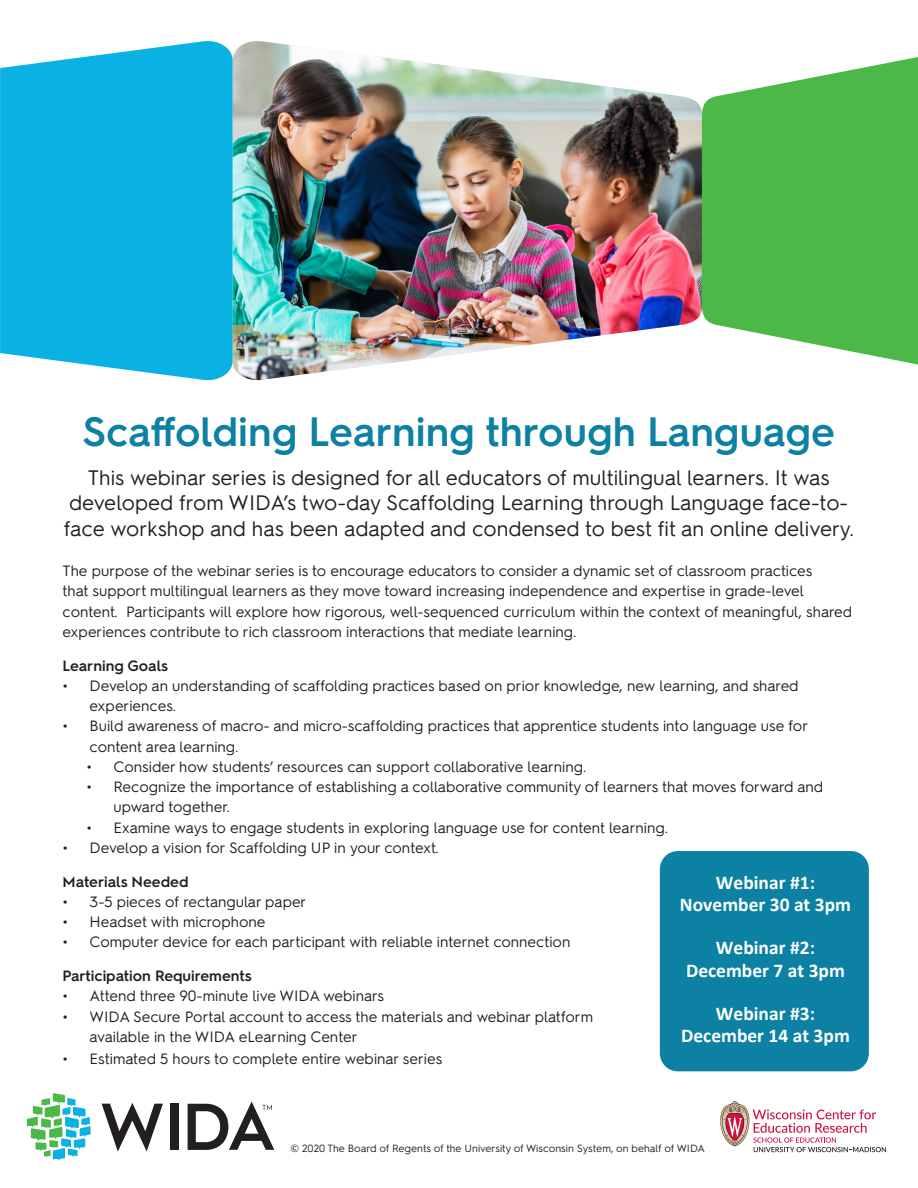
<style>
.page{position:relative;width:918px;height:1188px;background:#fff}
.page>*{position:absolute;margin:0;border:0;box-sizing:border-box;transform-origin:0 0}
.Main_head{font:600 41.1px "Hurme Geometric Sans 2";color:#0c81a3}
.Body_subhead{font:21px/25.5px "Hurme Geometric Sans 2";color:#231f20;text-align:center}
.Green_banner-Headlin{font:700 19.5px/22.5px "Calibri";color:#fff;text-align:center}
.Body_text-bullet{font:15px/20.2px "Hurme Geometric Sans 2";color:#231f20}
.Body_text{font:15px/20.2px "Hurme Geometric Sans 2";color:#231f20}
.Body_text-2{font:600 15px "Hurme Geometric Sans 2";color:#231f20}
.t1{font:10.5px "Hurme Geometric Sans 2";color:#231f20}
.s1{font-size:19.5px}
</style>
<div class="page">
<img style="left:233px;top:41px;width:468px;height:340px">
<svg style="left:0;top:41px;width:233px;height:340px;background:#1cb7e4"></svg>
<svg style="left:701px;top:57px;width:217px;height:308px;background:#65c161"></svg>
<svg style="left:27px;top:1093px;width:64px;height:68px"></svg>
<svg style="left:102px;top:1103px;width:61px;height:49px"></svg>
<div style="left:170px;top:1104px;width:8px;height:46px;background:#231f20"></div>
<svg style="left:188px;top:1102px;width:86px;height:48px"></svg>
<svg style="left:720px;top:1101px;width:166px;height:51px"></svg>
<div style="left:660px;top:851px;width:209px;height:220px;background:#0c81a3;border-radius:18px"></div>
<p class="Main_head" style="left:82px;top:402px;width:754px">Scaffolding Learning through Language</p>
<p class="Body_subhead" style="left:63px;top:463px;width:792px">This webinar series is designed for all educators of multilingual learners. It was developed from WIDA’s two-day Scaffolding Learning through Language face-to&shy;face workshop and has been adapted and condensed to best fit an online delivery.</p>
<p class="Body_text" style="left:63px;top:560px;width:791px">The purpose of the webinar series is to encourage educators to consider a dynamic set of classroom practices<br>that support multilingual learners as they move toward increasing independence and expertise in grade-level content. Participants will explore how rigorous, well-sequenced curriculum within the context of meaningful, shared experiences contribute to rich classroom interactions that mediate learning.</p>
<p class="Body_text-2" style="left:63px;top:655px;width:107px">Learning Goals</p>
<p class="Body_text-bullet" style="left:90px;top:675px;width:711px;text-indent:-27px"><span class="s1">•</span> Develop an understanding of scaffolding practices based on prior knowledge, new learning, and shared experiences.</p>
<p class="Body_text-bullet" style="left:90px;top:715px;width:720px;text-indent:-27px"><span class="s1">•</span> Build awareness of macro- and micro-scaffolding practices that apprentice students into language use for content area learning.</p>
<p class="Body_text-bullet" style="left:87px;top:756px;width:501px"><span class="s1">•</span> Consider how students’ resources can support collaborative learning.</p>
<p class="Body_text-bullet" style="left:114px;top:776px;width:711px;text-indent:-27px"><span class="s1">•</span> Recognize the importance of establishing a collaborative community of learners that moves forward and upward together.</p>
<p class="Body_text-bullet" style="left:87px;top:816px;width:583px"><span class="s1">•</span> Examine ways to engage students in exploring language use for content learning.</p>
<p class="Body_text-bullet" style="left:63px;top:837px;width:378px"><span class="s1">•</span> Develop a vision for Scaffolding UP in your context.</p>
<p class="Body_text-2" style="left:63px;top:871px;width:127px">Materials Needed</p>
<p class="Body_text-bullet" style="left:63px;top:891px;width:245px"><span class="s1">•</span> 3-5 pieces of rectangular paper</p>
<p class="Body_text-bullet" style="left:63px;top:911px;width:204px"><span class="s1">•</span> Headset with microphone</p>
<p class="Body_text-bullet" style="left:63px;top:931px;width:509px"><span class="s1">•</span> Computer device for each participant with reliable internet connection</p>
<p class="Body_text-2" style="left:63px;top:965px;width:191px">Participation Requirements</p>
<p class="Body_text-bullet" style="left:63px;top:985px;width:323px"><span class="s1">•</span> Attend three 90-minute live WIDA webinars</p>
<p class="Body_text-bullet" style="left:90px;top:1005px;width:505px;text-indent:-27px"><span class="s1">•</span> WIDA Secure Portal account to access the materials and webinar platform available in the WIDA eLearning Center</p>
<p class="Body_text-bullet" style="left:63px;top:1048px;width:381px"><span class="s1">•</span> Estimated 5 hours to complete entire webinar series</p>
<p class="Green_banner-Headlin" style="left:680px;top:871px;width:173px">Webinar #1:<br>November 30 at 3pm</p>
<p class="Green_banner-Headlin" style="left:686px;top:937px;width:160px">Webinar #2:<br>December 7 at 3pm</p>
<p class="Green_banner-Headlin" style="left:681px;top:1002px;width:170px">Webinar #3:<br>December 14 at 3pm</p>
<p class="t1" style="left:291px;top:1141px;width:416px">© 2020 The Board of Regents of the University of Wisconsin System, on behalf of WIDA</p>
</div>
